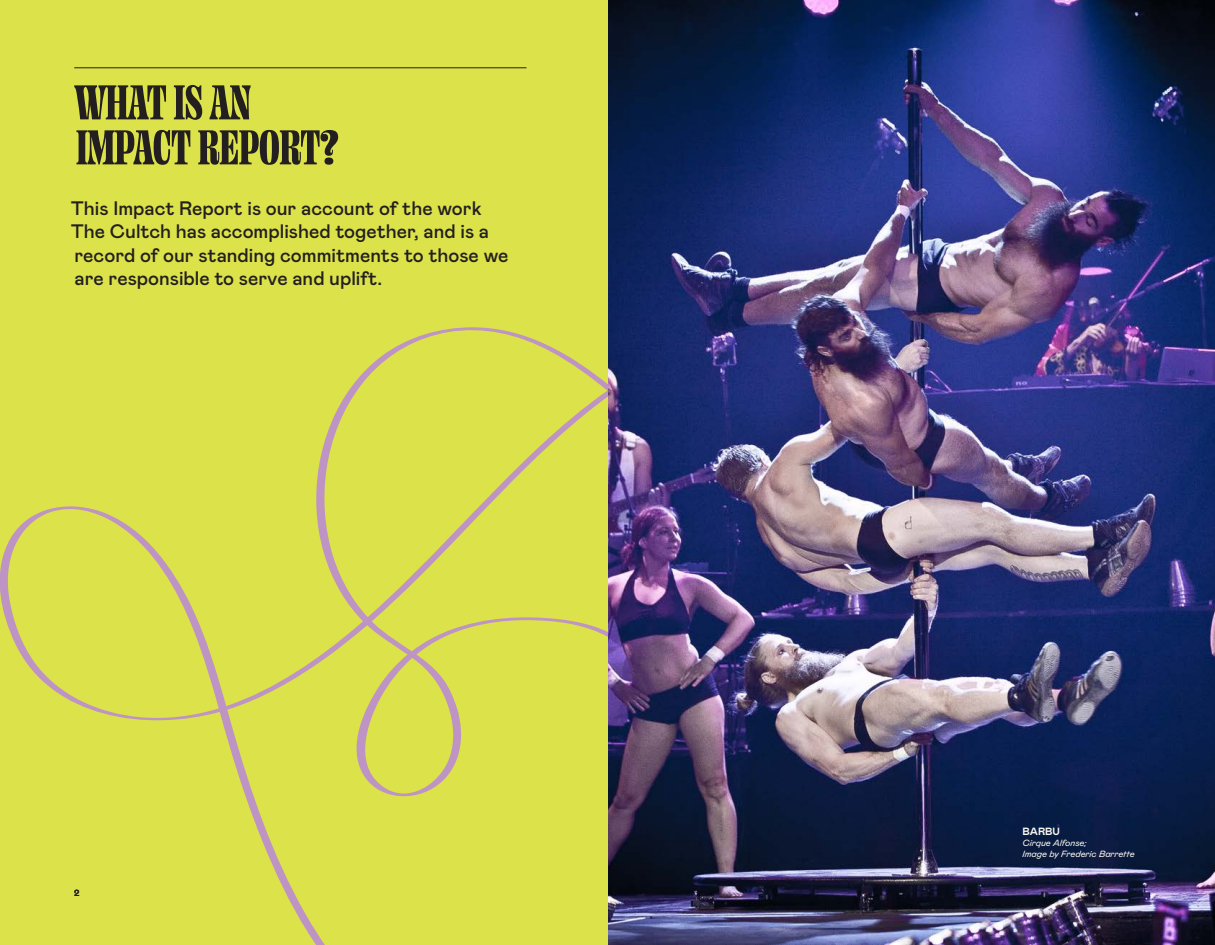
<style>
.page{position:relative;width:1215px;height:945px;background:#dce249}
.page>*{position:absolute;margin:0;border:0;box-sizing:border-box;transform-origin:0 0}
.t1{font:54px/45px "Ohno Fatface 18 Pt Compressed";color:#231f20}
.t2{font:500 19.5px/23.4px "Mabry Pro";color:#231f20}
.t3{font:700 10.5px "Mabry Pro";letter-spacing:-.005em;color:#f9f7f0}
.t4{font:italic 9px/10.8px "Mabry Pro";color:#f9f7f0}
.t5{font:700 9px "Mabry Pro";color:#231f20}
</style>
<div class="page">
<svg style="left:0;top:327px;width:608px;height:618px"></svg>
<hr style="left:74px;top:67px;width:452px;height:1px;background:#231f20">
<img style="left:608px;top:0;width:607px;height:944px">
<h1 class="t1" style="left:75px;top:78px;width:265px">WHAT IS AN<br>IMPACT REPORT?</h1>
<p class="t2" style="left:71px;top:197px;width:439px">This Impact Report is our account of the work The Cultch has accomplished together, and is a record of our standing commitments to those we are responsible to serve and uplift.</p>
<p class="t5" style="left:74px;top:887px;width:7px">2</p>
<p class="t3" style="left:1023px;top:825px;width:39px">BARBU</p>
<p class="t4" style="left:1023px;top:838px;width:114px">Cirque Alfonse;<br>Image by Frederic Barrette</p>
</div>
